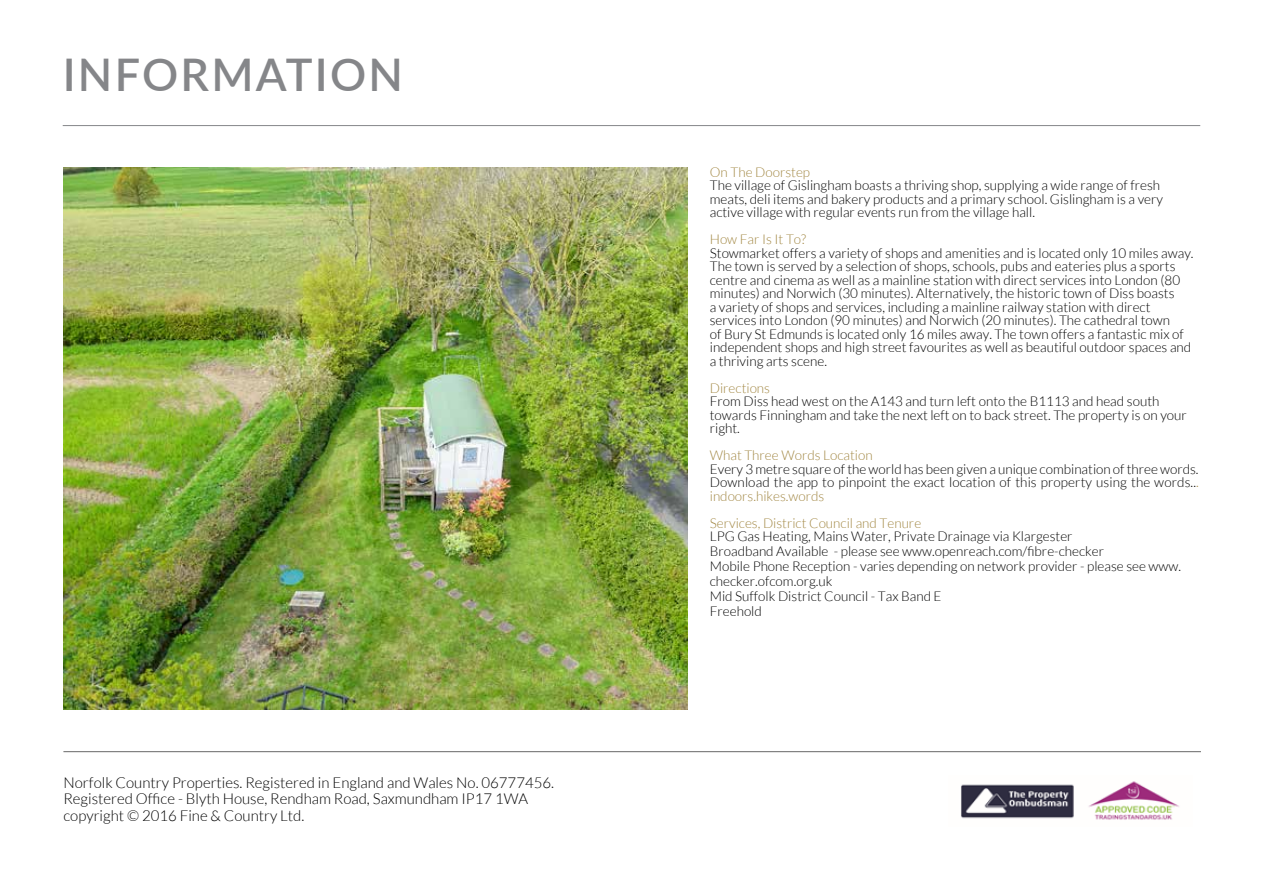
<style>
.page{position:relative;width:1263px;height:893px;background:#fff}
.page>*{position:absolute;margin:0;border:0;box-sizing:border-box;transform-origin:0 0}
.t1{font:600 45px "Lato";letter-spacing:.05em;color:#858689}
.t2{font:300 15px/16.5px "Lato";color:#000}
.t3{font:300 13.5px/13.5px "Lato";color:#000}
.t4{font:300 13.5px "Lato";color:#a18641}
.t5{font:300 13.5px "Lato";color:#a18642}
.s1{color:#a18642}
</style>
<div class="page">
<hr style="left:63px;top:751px;width:1138px;height:1px;background:#000">
<hr style="left:63px;top:125px;width:1137px;height:1px;background:#858689">
<img style="left:63px;top:168px;width:625px;height:541px">
<img style="left:961px;top:781px;width:218px;height:39px">
<h1 class="t1" style="left:63px;top:42px;width:342px">INFORMATION</h1>
<p class="t2" style="left:63px;top:774px;width:492px">Norfolk Country Properties. Registered in England and Wales No. 06777456.<br>Registered Office - Blyth House, Rendham Road, Saxmundham IP17 1WA copyright © 2016 Fine &amp; Country Ltd.</p>
<p class="t4" style="left:710px;top:165px;width:102px">On The Doorstep</p>
<p class="t3" style="left:710px;top:179px;width:455px">The village of Gislingham boasts a thriving shop, supplying a wide range of fresh meats, deli items and bakery products and a primary school. Gislingham is a very active village with regular events run from the village hall.</p>
<p class="t4" style="left:710px;top:232px;width:98px">How Far Is It To?</p>
<p class="t3" style="left:710px;top:246px;width:485px">Stowmarket offers a variety of shops and amenities and is located only 10 miles away.<br>The town is served by a selection of shops, schools, pubs and eateries plus a sports centre and cinema as well as a mainline station with direct services into London (80 minutes) and Norwich (30 minutes). Alternatively, the historic town of Diss boasts<br>a variety of shops and services, including a mainline railway station with direct services into London (90 minutes) and Norwich (20 minutes). The cathedral town<br>of Bury St Edmunds is located only 16 miles away. The town offers a fantastic mix of independent shops and high street favourites as well as beautiful outdoor spaces and a thriving arts scene.</p>
<p class="t4" style="left:710px;top:381px;width:62px">Directions</p>
<p class="t3" style="left:710px;top:395px;width:479px">From Diss head west on the A143 and turn left onto the B1113 and head south towards Finningham and take the next left on to back street. The property is on your right.</p>
<p class="t5" style="left:710px;top:448px;width:164px">What Three Words Location</p>
<p class="t3" style="left:710px;top:462px;width:490px;text-align:justify">Every 3 metre square of the world has been given a unique combination of three words.<br>Download the app to pinpoint the exact location of this property using the words..<span class="s1">. indoors.hikes.words</span></p>
<p class="t4" style="left:710px;top:516px;width:213px">Services, District Council and Tenure</p>
<p class="t3" style="left:710px;top:529px;width:473px;line-height:15px">LPG Gas Heating, Mains Water, Private Drainage via Klargester<br>Broadband Available - please see www.openreach.com/fibre-checker<br>Mobile Phone Reception - varies depending on network provider - please see www. checker.ofcom.org.uk<br>Mid Suffolk District Council - Tax Band E<br>Freehold</p>
</div>
